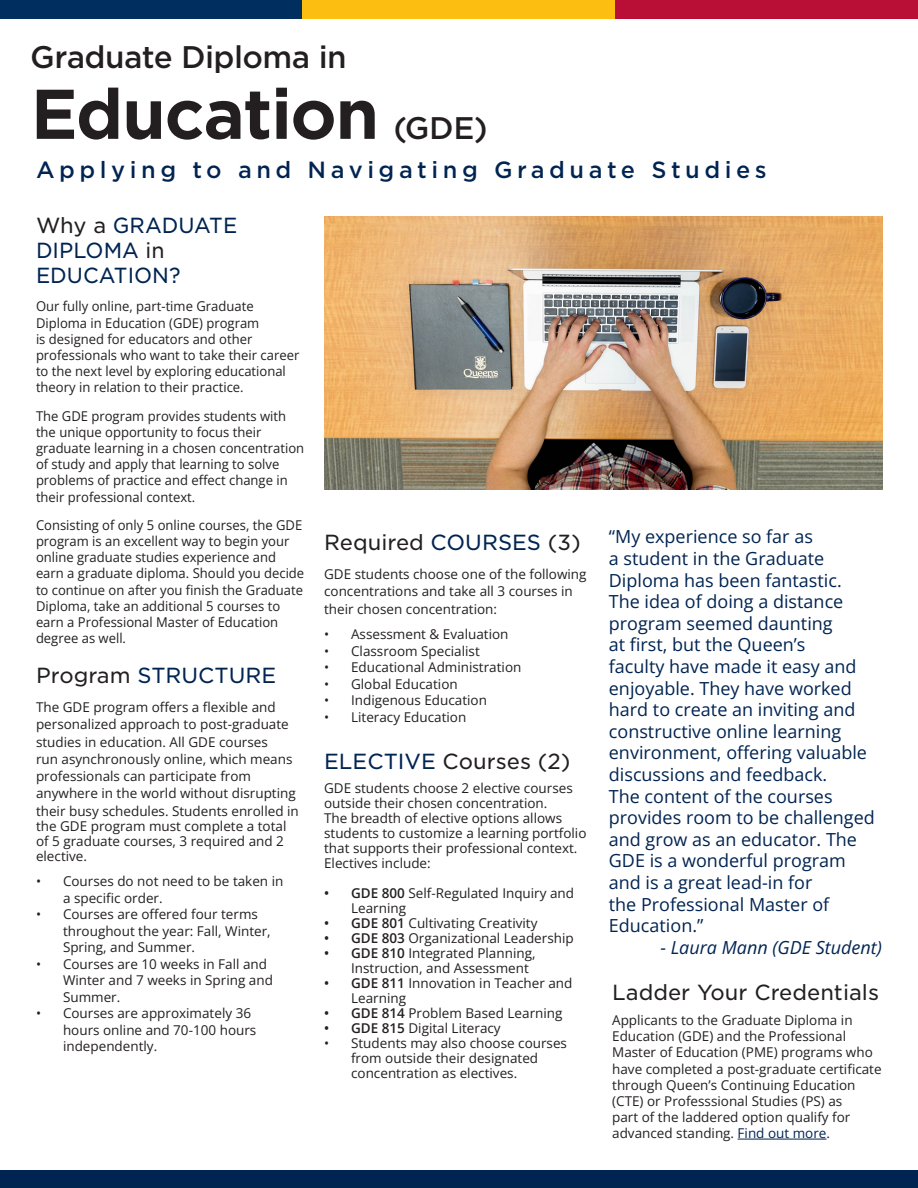
<style>
.page{position:relative;width:918px;height:1188px;background:#fff}
.page>*{position:absolute;margin:0;border:0;box-sizing:border-box;transform-origin:0 0}
.t1{font:700 67.5px "Gotham S Sm";letter-spacing:-.025em;color:#231f20}
.t2{font:500 30px "Gotham S Sm";letter-spacing:-.02em;color:#231f20}
.t3{font:500 22.5px "Gotham S Sm";letter-spacing:.2em;color:#002452}
.headings{font:21px "Gotham S Sm";color:#231f20}
.headings-2{font:21px/25.2px "Gotham S Sm";color:#002452}
.t4{font:18px/21.6px "Open Sans";color:#002452}
.t5{font:italic 18px "Open Sans";color:#002452}
.headings-3{font:13.5px/16.2px "Open Sans";color:#231f20}
.s1{color:#231f20}
.s2{color:#002452}
</style>
<div class="page">
<hr style="left:738px;top:1139px;width:89px;height:1px;background:#002452">
<img style="left:324px;top:216px;width:559px;height:274px">
<div style="left:0;top:0;width:302px;height:19px;background:#002e5e"></div>
<div style="left:302px;top:0;width:314px;height:19px;background:#fdbe12"></div>
<div style="left:616px;top:0;width:302px;height:19px;background:#b90f36"></div>
<div style="left:0;top:1171px;width:918px;height:17px;background:#002452"></div>
<p class="t2" style="left:30px;top:37px;width:318px">Graduate Diploma in</p>
<p class="t1" style="left:30px;top:68px;width:350px">Education</p>
<p class="t2" style="left:393px;top:107px;width:96px">(GDE)</p>
<p class="t3" style="left:36px;top:155px;width:732px">Applying to and Navigating Graduate Studies</p>
<p class="headings-2" style="left:36px;top:212px;width:203px"><span class="s1">Why a</span> GRADUATE<br>DIPLOMA <span class="s1">in<br></span>EDUCATION?</p>
<p class="headings-3" style="left:36px;top:298px;width:265px">Our fully online, part-time Graduate Diploma in Education (GDE) program<br>is designed for educators and other professionals who want to take their career to the next level by exploring educational theory in relation to their practice.</p>
<p class="headings-3" style="left:36px;top:407px;width:270px">The GDE program provides students with the unique opportunity to focus their graduate learning in a chosen concentration of study and apply that learning to solve problems of practice and effect change in their professional context.</p>
<p class="headings-3" style="left:36px;top:516px;width:270px">Consisting of only 5 online courses, the GDE program is an excellent way to begin your online graduate studies experience and earn a graduate diploma. Should you decide to continue on after you finish the Graduate Diploma, take an additional 5 courses to earn a Professional Master of Education degree as well.</p>
<p class="headings-2" style="left:36px;top:662px;width:242px"><span class="s1">Program</span> STRUCTURE</p>
<p class="headings-3" style="left:36px;top:698px;width:264px;line-height:17.2px">The GDE program offers a flexible and personalized approach to post-graduate studies in education. All GDE courses<br>run asynchronously online, which means professionals can participate from anywhere in the world without disrupting their busy schedules. Students enrolled in</p>
<p class="headings-3" style="left:36px;top:818px;width:252px;line-height:15px">the GDE program must complete a total of 5 graduate courses, 3 required and 2 elective.</p>
<p class="headings-3" style="left:63px;top:873px;width:222px;text-indent:-27px">• Courses do not need to be taken in a specific order.</p>
<p class="headings-3" style="left:63px;top:906px;width:209px;text-indent:-27px">• Courses are offered four terms throughout the year: Fall, Winter,<br>Spring, and Summer.</p>
<p class="headings-3" style="left:63px;top:955px;width:211px;text-indent:-27px">• Courses are 10 weeks in Fall and<br>Winter and 7 weeks in Spring and<br>Summer.</p>
<p class="headings-3" style="left:63px;top:1005px;width:195px;text-indent:-27px">• Courses are approximately 36 hours online and 70-100 hours independently.</p>
<p class="headings" style="left:324px;top:528px;width:258px">Required <span class="s2">COURSES</span> (3)</p>
<p class="headings-3" style="left:324px;top:565px;width:264px;line-height:17.2px">GDE students choose one of the following concentrations and take all 3 courses in their chosen concentration:</p>
<p class="headings-3" style="left:324px;top:626px;width:186px">• Assessment &amp; Evaluation</p>
<p class="headings-3" style="left:324px;top:642px;width:157px">• Classroom Specialist</p>
<p class="headings-3" style="left:324px;top:659px;width:199px">• Educational Administration</p>
<p class="headings-3" style="left:324px;top:675px;width:135px">• Global Education</p>
<p class="headings-3" style="left:324px;top:692px;width:164px">• Indigenous Education</p>
<p class="headings-3" style="left:324px;top:709px;width:144px">• Literacy Education</p>
<p class="headings" style="left:324px;top:747px;width:248px"><span class="s2">ELECTIVE</span> Courses (2)</p>
<p class="headings-3" style="left:324px;top:780px;width:264px;line-height:15px">GDE students choose 2 elective courses outside their chosen concentration.<br>The breadth of elective options allows students to customize a learning portfolio that supports their professional context.<br>Electives include:</p>
<p class="headings-3" style="left:351px;top:885px;width:225px;line-height:15px;text-indent:-27px">• GDE 800 Self-Regulated Inquiry and<br>Learning</p>
<p class="headings-3" style="left:324px;top:915px;width:215px">• GDE 801 Cultivating Creativity</p>
<p class="headings-3" style="left:324px;top:930px;width:251px">• GDE 803 Organizational Leadership</p>
<p class="headings-3" style="left:351px;top:945px;width:186px;line-height:15px;text-indent:-27px">• GDE 810 Integrated Planning,<br>Instruction, and Assessment</p>
<p class="headings-3" style="left:351px;top:975px;width:223px;line-height:15px;text-indent:-27px">• GDE 811 Innovation in Teacher and<br>Learning</p>
<p class="headings-3" style="left:324px;top:1005px;width:240px">• GDE 814 Problem Based Learning</p>
<p class="headings-3" style="left:324px;top:1020px;width:178px">• GDE 815 Digital Literacy</p>
<p class="headings-3" style="left:351px;top:1035px;width:217px;line-height:15px;text-indent:-27px">• Students may also choose courses from outside their designated concentration as electives.</p>
<p class="t4" style="left:609px;top:526px;width:268px">“My experience so far as<br>a student in the Graduate<br>Diploma has been fantastic.<br>The idea of doing a distance program seemed daunting<br>at first, but the Queen’s<br>faculty have made it easy and enjoyable. They have worked hard to create an inviting and constructive online learning environment, offering valuable discussions and feedback.<br>The content of the courses provides room to be challenged and grow as an educator. The<br>GDE is a wonderful program and is a great lead-in for<br>the Professional Master of<br>Education.”</p>
<p class="t5" style="left:660px;top:935px;width:223px">- Laura Mann (GDE Student)</p>
<p class="headings" style="left:612px;top:978px;width:268px">Ladder Your Credentials</p>
<p class="headings-3" style="left:612px;top:1012px;width:271px">Applicants to the Graduate Diploma in Education (GDE) and the Professional Master of Education (PME) programs who have completed a post-graduate certificate through Queen’s Continuing Education (CTE) or Professsional Studies (PS) as<br>part of the laddered option qualify for advanced standing. <span class="s2">Find out more.</span></p>
</div>
